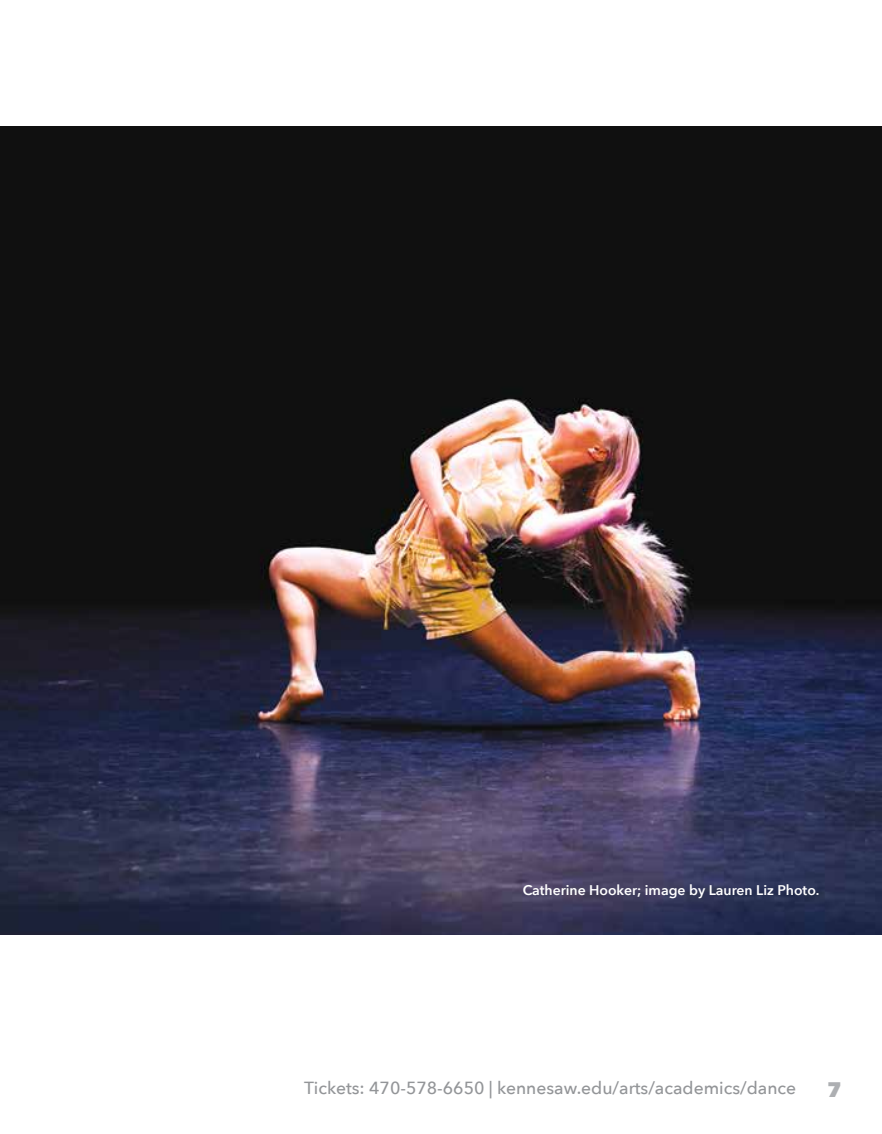
<style>
.page{position:relative;width:882px;height:1134px;background:#fff}
.page>*{position:absolute;margin:0;border:0;box-sizing:border-box;transform-origin:0 0}
.t1{font:800 21px "Avenir Next";color:#adafb2}
.t2{font:500 17.5px "Avenir Next";color:#939598}
.t3{font:600 14px "Avenir Next";color:#fff}
</style>
<div class="page">
<img style="left:0;top:126px;width:882px;height:809px">
<p class="t3" style="left:523px;top:878px;width:298px">Catherine Hooker; image by Lauren Liz Photo.</p>
<p class="t2" style="left:304px;top:1073px;width:494px">Tickets: 470-578-6650 | kennesaw.edu/arts/academics/dance</p>
<p class="t1" style="left:827px;top:1077px;width:16px">7</p>
</div>
